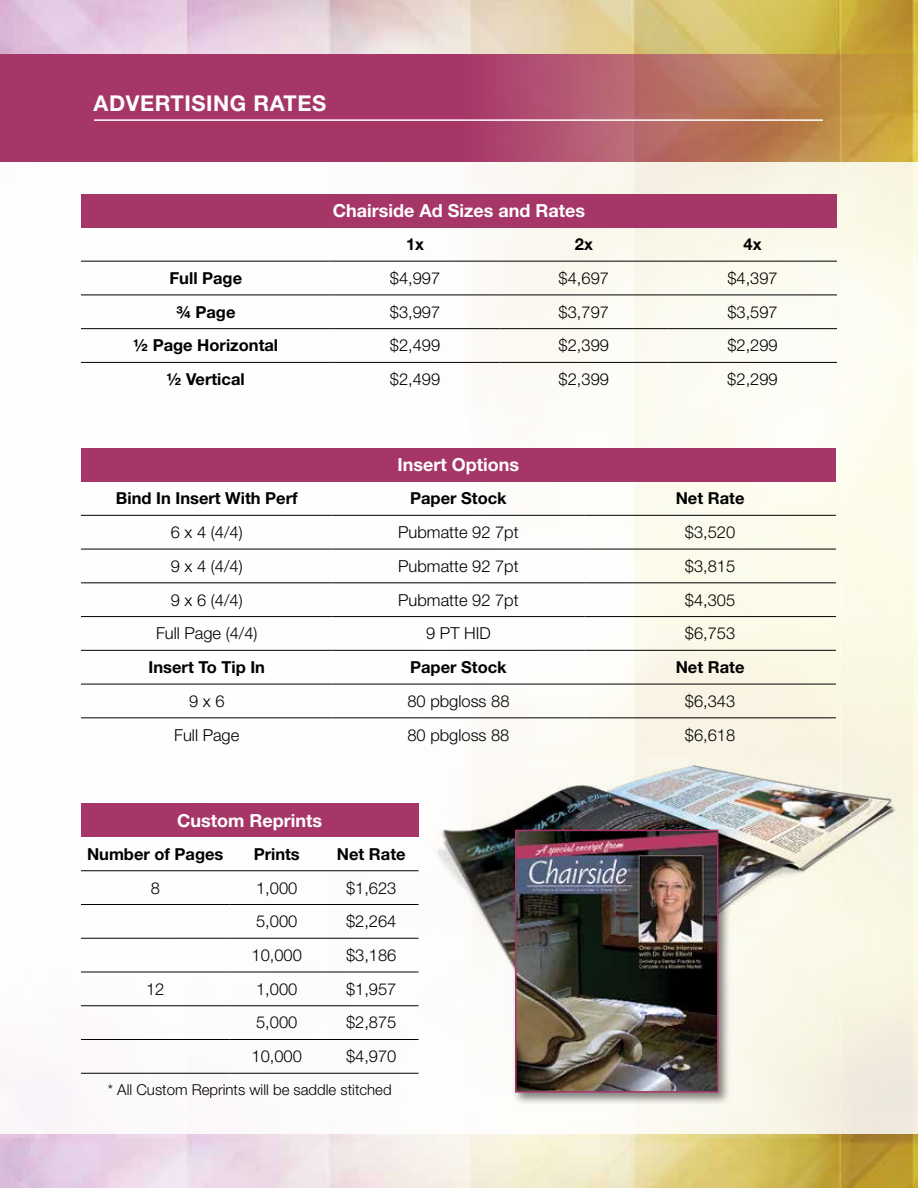
<style>
.page{position:relative;width:918px;height:1188px;background:#fff}
.page>*{position:absolute;margin:0;border:0;box-sizing:border-box;transform-origin:0 0}
.t1{font:700 21.75px "Helvetica Neue LT Std";letter-spacing:.025em;color:#fff}
.t2{font:700 18px "Helvetica Neue LT Std";color:#fff}
.t3{font:300 16.5px "Helvetica Neue LT Std";color:#000}
.t4{font:700 16.5px "Helvetica Neue LT Std";color:#000}
.t5{font:300 15px "Helvetica Neue LT Std";color:#000}
</style>
<div class="page">
<img style="left:0;top:0;width:918px;height:1188px">
<div style="left:0;top:162px;width:918px;height:972px;background:linear-gradient(to right,#fdfdff,#f9f7e8)"></div>
<div style="left:81px;top:448px;width:755px;height:34px;background:#a73668"></div>
<hr style="left:81px;top:515px;width:252px;height:1px;background:#000">
<hr style="left:333px;top:515px;width:251px;height:1px;background:#000">
<hr style="left:584px;top:515px;width:252px;height:1px;background:#000">
<hr style="left:81px;top:549px;width:252px;height:1px;background:#000">
<hr style="left:333px;top:549px;width:251px;height:1px;background:#000">
<hr style="left:584px;top:549px;width:252px;height:1px;background:#000">
<hr style="left:81px;top:583px;width:252px;height:1px;background:#000">
<hr style="left:333px;top:583px;width:251px;height:1px;background:#000">
<hr style="left:584px;top:583px;width:252px;height:1px;background:#000">
<hr style="left:81px;top:616px;width:252px;height:1px;background:#000">
<hr style="left:333px;top:616px;width:251px;height:1px;background:#000">
<hr style="left:584px;top:616px;width:252px;height:1px;background:#000">
<hr style="left:81px;top:650px;width:252px;height:1px;background:#000">
<hr style="left:333px;top:650px;width:251px;height:1px;background:#000">
<hr style="left:584px;top:650px;width:252px;height:1px;background:#000">
<hr style="left:81px;top:684px;width:252px;height:1px;background:#000">
<hr style="left:333px;top:684px;width:251px;height:1px;background:#000">
<hr style="left:584px;top:684px;width:252px;height:1px;background:#000">
<hr style="left:81px;top:718px;width:252px;height:1px;background:#000">
<hr style="left:333px;top:718px;width:251px;height:1px;background:#000">
<hr style="left:584px;top:718px;width:252px;height:1px;background:#000">
<div style="left:81px;top:194px;width:756px;height:33px;background:#a73668"></div>
<hr style="left:81px;top:261px;width:250px;height:1px;background:#000">
<hr style="left:331px;top:261px;width:169px;height:1px;background:#000">
<hr style="left:500px;top:261px;width:168px;height:1px;background:#000">
<hr style="left:668px;top:261px;width:169px;height:1px;background:#000">
<hr style="left:81px;top:295px;width:250px;height:1px;background:#000">
<hr style="left:331px;top:295px;width:169px;height:1px;background:#000">
<hr style="left:500px;top:295px;width:168px;height:1px;background:#000">
<hr style="left:668px;top:295px;width:169px;height:1px;background:#000">
<hr style="left:81px;top:328px;width:250px;height:1px;background:#000">
<hr style="left:331px;top:328px;width:169px;height:1px;background:#000">
<hr style="left:500px;top:328px;width:168px;height:1px;background:#000">
<hr style="left:668px;top:328px;width:169px;height:1px;background:#000">
<hr style="left:81px;top:362px;width:250px;height:1px;background:#000">
<hr style="left:331px;top:362px;width:169px;height:1px;background:#000">
<hr style="left:500px;top:362px;width:168px;height:1px;background:#000">
<hr style="left:668px;top:362px;width:169px;height:1px;background:#000">
<img style="left:386px;top:742px;width:526px;height:310px">
<div style="left:512px;top:826px;width:219px;height:279px;background:#000;opacity:.5"></div>
<img style="left:518px;top:833px;width:197px;height:257px">
<div style="left:515px;top:830px;width:203px;height:263px;border:2px solid #a73668"></div>
<div style="left:81px;top:803px;width:337px;height:34px;background:#a73668"></div>
<hr style="left:81px;top:870px;width:149px;height:1px;background:#000">
<hr style="left:230px;top:870px;width:94px;height:1px;background:#000">
<hr style="left:324px;top:870px;width:94px;height:1px;background:#000">
<hr style="left:81px;top:904px;width:149px;height:1px;background:#000">
<hr style="left:230px;top:904px;width:94px;height:1px;background:#000">
<hr style="left:324px;top:904px;width:94px;height:1px;background:#000">
<hr style="left:81px;top:938px;width:149px;height:1px;background:#000">
<hr style="left:230px;top:938px;width:94px;height:1px;background:#000">
<hr style="left:324px;top:938px;width:94px;height:1px;background:#000">
<hr style="left:81px;top:972px;width:149px;height:1px;background:#000">
<hr style="left:230px;top:972px;width:94px;height:1px;background:#000">
<hr style="left:324px;top:972px;width:94px;height:1px;background:#000">
<hr style="left:81px;top:1005px;width:149px;height:1px;background:#000">
<hr style="left:230px;top:1005px;width:94px;height:1px;background:#000">
<hr style="left:324px;top:1005px;width:94px;height:1px;background:#000">
<hr style="left:81px;top:1039px;width:149px;height:1px;background:#000">
<hr style="left:230px;top:1039px;width:94px;height:1px;background:#000">
<hr style="left:324px;top:1039px;width:94px;height:1px;background:#000">
<hr style="left:81px;top:1073px;width:149px;height:1px;background:#000">
<hr style="left:230px;top:1073px;width:94px;height:1px;background:#000">
<hr style="left:324px;top:1073px;width:94px;height:1px;background:#000">
<svg style="left:0;top:54px;width:918px;height:108px;background:#af5362"></svg>
<hr style="left:94px;top:119px;width:729px;height:2px;background:#fff">
<h1 class="t1" style="left:94px;top:89px;width:234px">ADVERTISING RATES</h1>
<p class="t2" style="left:333px;top:199px;width:254px">Chairside Ad Sizes and Rates</p>
<p class="t4" style="left:406px;top:234px;width:20px">1x</p>
<p class="t4" style="left:575px;top:234px;width:20px">2x</p>
<p class="t4" style="left:744px;top:234px;width:20px">4x</p>
<p class="t4" style="left:170px;top:268px;width:74px">Full Page</p>
<p class="t3" style="left:390px;top:268px;width:52px">$4,997</p>
<p class="t3" style="left:559px;top:268px;width:52px">$4,697</p>
<p class="t3" style="left:727px;top:268px;width:52px">$4,397</p>
<p class="t4" style="left:176px;top:302px;width:61px">3/4 Page</p>
<p class="t3" style="left:390px;top:302px;width:52px">$3,997</p>
<p class="t3" style="left:559px;top:302px;width:52px">$3,797</p>
<p class="t3" style="left:727px;top:302px;width:52px">$3,597</p>
<p class="t4" style="left:133px;top:335px;width:146px">1/2 Page Horizontal</p>
<p class="t3" style="left:390px;top:335px;width:52px">$2,499</p>
<p class="t3" style="left:559px;top:335px;width:52px">$2,399</p>
<p class="t3" style="left:727px;top:335px;width:52px">$2,299</p>
<p class="t4" style="left:167px;top:369px;width:79px">1/2 Vertical</p>
<p class="t3" style="left:390px;top:369px;width:52px">$2,499</p>
<p class="t3" style="left:559px;top:369px;width:52px">$2,399</p>
<p class="t3" style="left:727px;top:369px;width:52px">$2,299</p>
<p class="t2" style="left:398px;top:454px;width:123px">Insert Options</p>
<p class="t4" style="left:116px;top:488px;width:183px">Bind In Insert With Perf</p>
<p class="t4" style="left:410px;top:488px;width:98px">Paper Stock</p>
<p class="t4" style="left:676px;top:488px;width:70px">Net Rate</p>
<p class="t3" style="left:171px;top:522px;width:73px">6 x 4 (4/4)</p>
<p class="t3" style="left:398px;top:522px;width:122px">Pubmatte 92 7pt</p>
<p class="t3" style="left:685px;top:522px;width:52px">$3,520</p>
<p class="t3" style="left:171px;top:556px;width:73px">9 x 4 (4/4)</p>
<p class="t3" style="left:398px;top:556px;width:122px">Pubmatte 92 7pt</p>
<p class="t3" style="left:685px;top:556px;width:52px">$3,815</p>
<p class="t3" style="left:171px;top:590px;width:73px">9 x 6 (4/4)</p>
<p class="t3" style="left:398px;top:590px;width:122px">Pubmatte 92 7pt</p>
<p class="t3" style="left:685px;top:590px;width:52px">$4,305</p>
<p class="t3" style="left:156px;top:623px;width:103px">Full Page (4/4)</p>
<p class="t3" style="left:426px;top:623px;width:66px">9 PT HID</p>
<p class="t3" style="left:685px;top:623px;width:52px">$6,753</p>
<p class="t4" style="left:149px;top:657px;width:118px">Insert To Tip In</p>
<p class="t4" style="left:410px;top:657px;width:98px">Paper Stock</p>
<p class="t4" style="left:676px;top:657px;width:70px">Net Rate</p>
<p class="t3" style="left:189px;top:691px;width:37px">9 x 6</p>
<p class="t3" style="left:407px;top:691px;width:104px">80 pbgloss 88</p>
<p class="t3" style="left:685px;top:691px;width:52px">$6,343</p>
<p class="t3" style="left:174px;top:725px;width:67px">Full Page</p>
<p class="t3" style="left:407px;top:725px;width:104px">80 pbgloss 88</p>
<p class="t3" style="left:685px;top:725px;width:52px">$6,618</p>
<p class="t2" style="left:177px;top:809px;width:146px">Custom Reprints</p>
<p class="t4" style="left:87px;top:844px;width:138px">Number of Pages</p>
<p class="t4" style="left:254px;top:844px;width:48px">Prints</p>
<p class="t4" style="left:337px;top:844px;width:70px">Net Rate</p>
<p class="t3" style="left:151px;top:878px;width:11px">8</p>
<p class="t3" style="left:256px;top:878px;width:43px">1,000</p>
<p class="t3" style="left:346px;top:878px;width:52px">$1,623</p>
<p class="t3" style="left:256px;top:911px;width:43px">5,000</p>
<p class="t3" style="left:346px;top:911px;width:52px">$2,264</p>
<p class="t3" style="left:252px;top:945px;width:52px">10,000</p>
<p class="t3" style="left:346px;top:945px;width:52px">$3,186</p>
<p class="t3" style="left:146px;top:979px;width:20px">12</p>
<p class="t3" style="left:256px;top:979px;width:43px">1,000</p>
<p class="t3" style="left:346px;top:979px;width:52px">$1,957</p>
<p class="t3" style="left:256px;top:1013px;width:43px">5,000</p>
<p class="t3" style="left:346px;top:1013px;width:52px">$2,875</p>
<p class="t3" style="left:252px;top:1046px;width:52px">10,000</p>
<p class="t3" style="left:346px;top:1046px;width:52px">$4,970</p>
<p class="t5" style="left:108px;top:1081px;width:285px">* All Custom Reprints will be saddle stitched</p>
</div>
